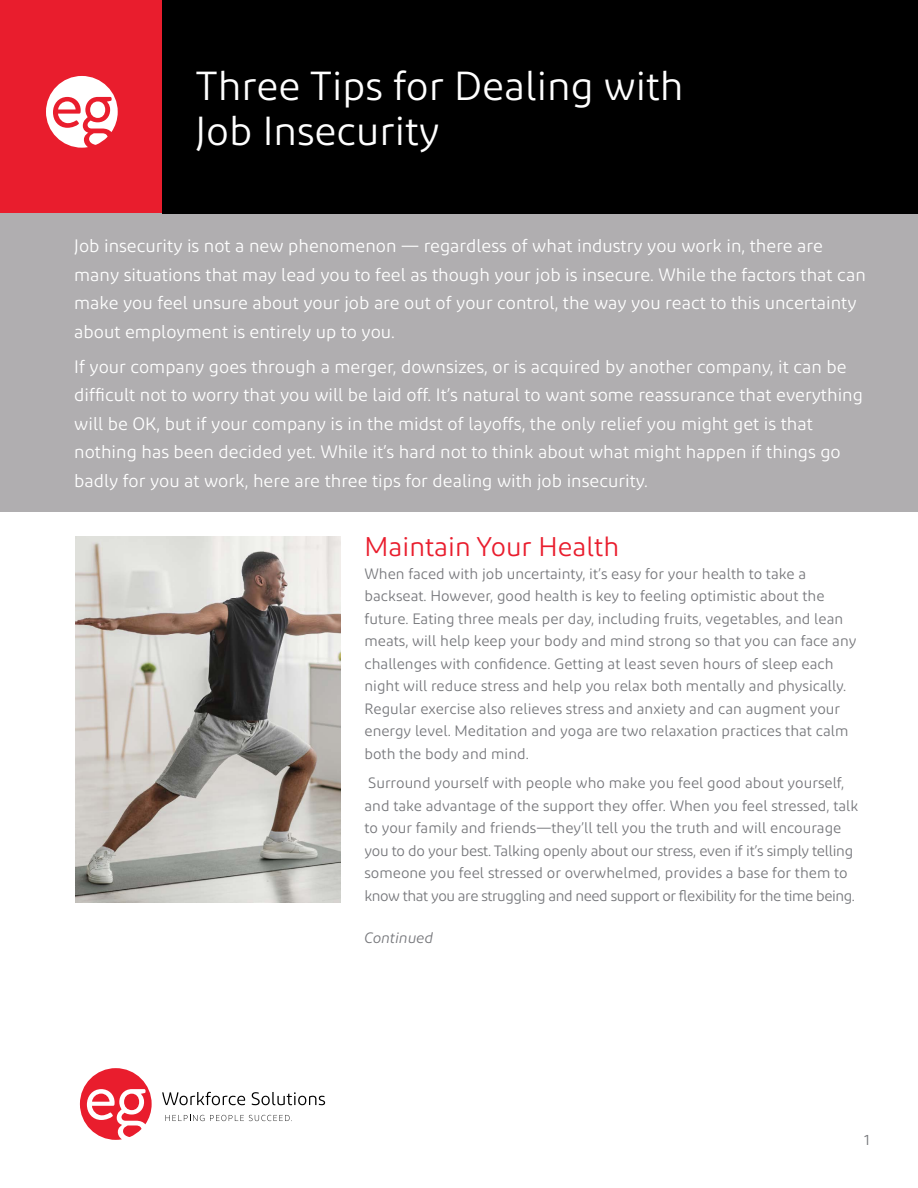
<style>
.page{position:relative;width:918px;height:1188px;background:#fff}
.page>*{position:absolute;margin:0;border:0;box-sizing:border-box;transform-origin:0 0}
.t1{font:40.5px/45px "Diodrum";color:#fff}
.t2{font:27px "Diodrum";color:#e91d2d}
.t3{font:18px/28.5px "Diodrum";color:#fff}
.t4{font:15px/22.5px "Diodrum";color:#76777b}
.t5{font:italic 15px "Diodrum";color:#76777b}
</style>
<div class="page">
<div style="left:0;top:0;width:162px;height:214px;background:#e91d2d"></div>
<svg style="left:46px;top:76px;width:72px;height:72px"></svg>
<div style="left:90px;top:101px;width:15px;height:17px;background:#fff;border-radius:50%"></div>
<svg style="left:162px;top:1092px;width:83px;height:13px"></svg>
<svg style="left:252px;top:1092px;width:73px;height:13px"></svg>
<svg style="left:165px;top:1115px;width:39px;height:6px"></svg>
<svg style="left:210px;top:1115px;width:82px;height:6px"></svg>
<svg style="left:80px;top:1068px;width:72px;height:72px"></svg>
<div style="left:124px;top:1094px;width:15px;height:16px;background:#e91d2d;border-radius:50%"></div>
<div style="left:0;top:214px;width:918px;height:298px;background:#b0aeb0"></div>
<div style="left:162px;top:0;width:756px;height:214px;background:#000"></div>
<img style="left:76px;top:537px;width:265px;height:366px">
<h1 class="t1" style="left:195px;top:62px;width:490px">Three Tips for Dealing with<br>Job Insecurity</h1>
<p class="t3" style="left:74px;top:231px;width:793px">Job insecurity is not a new phenomenon — regardless of what industry you work in, there are many situations that may lead you to feel as though your job is insecure. While the factors that can make you feel unsure about your job are out of your control, the way you react to this uncertainty about employment is entirely up to you.</p>
<p class="t3" style="left:74px;top:352px;width:790px">If your company goes through a merger, downsizes, or is acquired by another company, it can be difficult not to worry that you will be laid off. It’s natural to want some reassurance that everything will be OK, but if your company is in the midst of layoffs, the only relief you might get is that nothing has been decided yet. While it’s hard not to think about what might happen if things go badly for you at work, here are three tips for dealing with job insecurity.</p>
<h2 class="t2" style="left:364px;top:531px;width:256px">Maintain Your Health</h2>
<p class="t4" style="left:364px;top:562px;width:493px">When faced with job uncertainty, it’s easy for your health to take a backseat. However, good health is key to feeling optimistic about the future. Eating three meals per day, including fruits, vegetables, and lean meats, will help keep your body and mind strong so that you can face any challenges with confidence. Getting at least seven hours of sleep each night will reduce stress and help you relax both mentally and physically.<br>Regular exercise also relieves stress and anxiety and can augment your energy level. Meditation and yoga are two relaxation practices that calm both the body and mind.</p>
<p class="t4" style="left:364px;top:771px;width:495px">Surround yourself with people who make you feel good about yourself, and take advantage of the support they offer. When you feel stressed, talk to your family and friends—they’ll tell you the truth and will encourage you to do your best. Talking openly about our stress, even if it’s simply telling someone you feel stressed or overwhelmed, provides a base for them to know that you are struggling and need support or flexibility for the time being.</p>
<p class="t5" style="left:364px;top:929px;width:70px">Continued</p>
<p class="t4" style="left:864px;top:1129px;width:7px">1</p>
</div>
